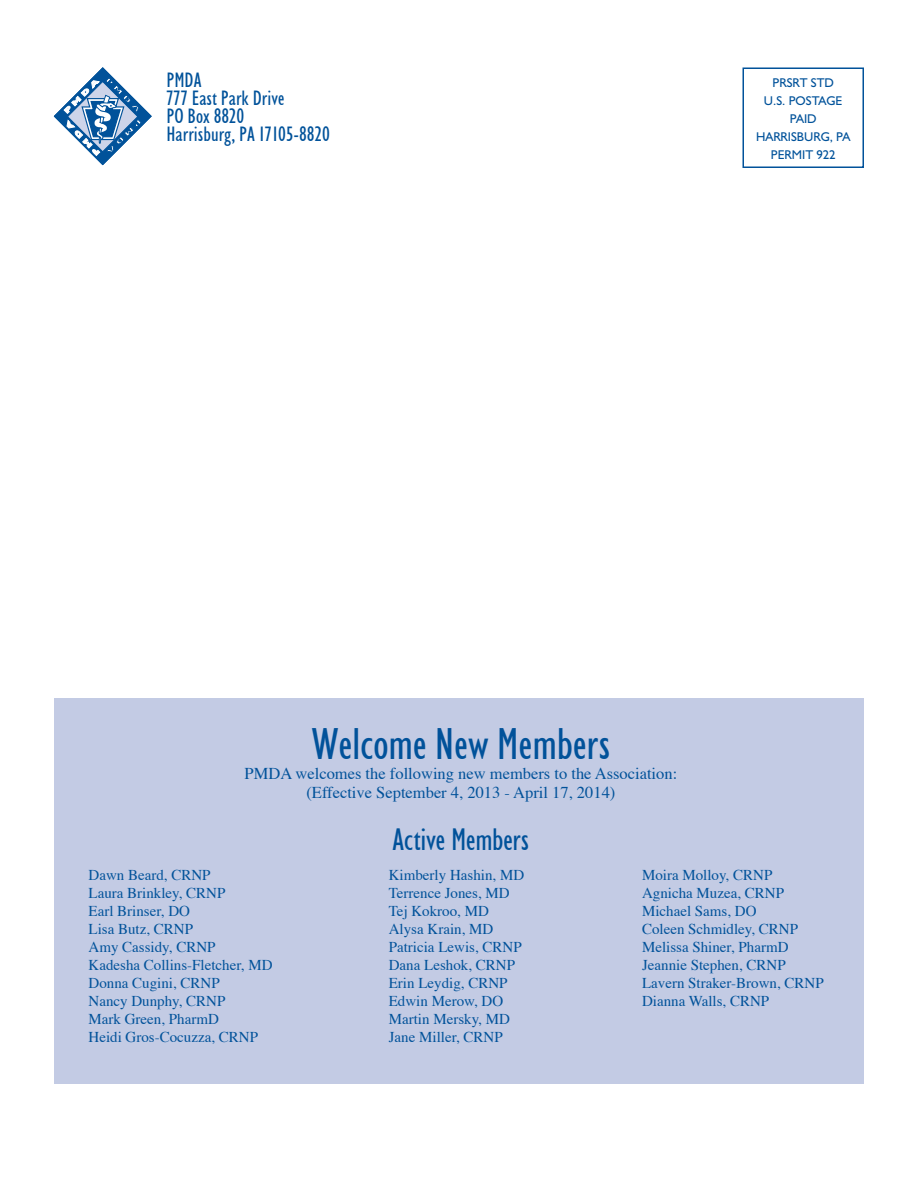
<style>
.page{position:relative;width:918px;height:1188px;background:#fff}
.page>*{position:absolute;margin:0;border:0;box-sizing:border-box;transform-origin:0 0}
.Headline_1{font:condensed 45px "Humanist 521 BT";color:#01529a}
.Subhead_One{font:condensed 31.5px "Humanist 521 BT";letter-spacing:-.005em;color:#01529a}
.t1{font:condensed 21px/18px "Humanist 521 BT";color:#01529a}
.Body_Text{font:16.5px "Times";color:#01529a}
.Body_Text-2{font:15px "Times";color:#01529a}
.t2{font:12.75px/18px "Humanist 521 BT";color:#01529a;text-align:center}
</style>
<div class="page">
<svg style="left:54px;top:68px;width:98px;height:97px"></svg>
<div style="left:742px;top:68px;width:122px;height:100px;border:2px solid #01529a"></div>
<div style="left:54px;top:698px;width:810px;height:386px;background:#c3cbe4"></div>
<h3 class="t1" style="left:166px;top:71px;width:165px">PMDA<br>777 East Park Drive<br>PO Box 8820<br>Harrisburg, PA 17105-8820</h3>
<p class="t2" style="left:756px;top:73px;width:96px">PRSRT STD<br>U.S. POSTAGE<br>PAID<br>HARRISBURG, PA<br>PERMIT 922</p>
<p class="Headline_1" style="left:311px;top:718px;width:301px">Welcome New Members</p>
<p class="Body_Text" style="left:245px;top:763px;width:434px">PMDA welcomes the following new members to the Association:</p>
<p class="Body_Text" style="left:306px;top:783px;width:311px">(Effective September 4, 2013 - April 17, 2014)</p>
<p class="Subhead_One" style="left:393px;top:821px;width:138px">Active Members</p>
<p class="Body_Text-2" style="left:89px;top:866px;width:124px">Dawn Beard, CRNP</p>
<p class="Body_Text-2" style="left:89px;top:884px;width:138px">Laura Brinkley, CRNP</p>
<p class="Body_Text-2" style="left:89px;top:902px;width:103px">Earl Brinser, DO</p>
<p class="Body_Text-2" style="left:89px;top:920px;width:106px">Lisa Butz, CRNP</p>
<p class="Body_Text-2" style="left:89px;top:938px;width:128px">Amy Cassidy, CRNP</p>
<p class="Body_Text-2" style="left:89px;top:956px;width:185px">Kadesha Collins-Fletcher, MD</p>
<p class="Body_Text-2" style="left:89px;top:974px;width:133px">Donna Cugini, CRNP</p>
<p class="Body_Text-2" style="left:89px;top:992px;width:138px">Nancy Dunphy, CRNP</p>
<p class="Body_Text-2" style="left:89px;top:1010px;width:132px">Mark Green, PharmD</p>
<p class="Body_Text-2" style="left:89px;top:1028px;width:171px">Heidi Gros-Cocuzza, CRNP</p>
<p class="Body_Text-2" style="left:389px;top:866px;width:137px">Kimberly Hashin, MD</p>
<p class="Body_Text-2" style="left:389px;top:884px;width:122px">Terrence Jones, MD</p>
<p class="Body_Text-2" style="left:389px;top:902px;width:102px">Tej Kokroo, MD</p>
<p class="Body_Text-2" style="left:389px;top:920px;width:106px">Alysa Krain, MD</p>
<p class="Body_Text-2" style="left:389px;top:938px;width:134px">Patricia Lewis, CRNP</p>
<p class="Body_Text-2" style="left:389px;top:956px;width:128px">Dana Leshok, CRNP</p>
<p class="Body_Text-2" style="left:389px;top:974px;width:120px">Erin Leydig, CRNP</p>
<p class="Body_Text-2" style="left:389px;top:992px;width:116px">Edwin Merow, DO</p>
<p class="Body_Text-2" style="left:389px;top:1010px;width:123px">Martin Mersky, MD</p>
<p class="Body_Text-2" style="left:389px;top:1028px;width:115px">Jane Miller, CRNP</p>
<p class="Body_Text-2" style="left:642px;top:866px;width:132px">Moira Molloy, CRNP</p>
<p class="Body_Text-2" style="left:642px;top:884px;width:144px">Agnicha Muzea, CRNP</p>
<p class="Body_Text-2" style="left:642px;top:902px;width:116px">Michael Sams, DO</p>
<p class="Body_Text-2" style="left:642px;top:920px;width:158px">Coleen Schmidley, CRNP</p>
<p class="Body_Text-2" style="left:642px;top:938px;width:148px">Melissa Shiner, PharmD</p>
<p class="Body_Text-2" style="left:642px;top:956px;width:145px">Jeannie Stephen, CRNP</p>
<p class="Body_Text-2" style="left:642px;top:974px;width:183px">Lavern Straker-Brown, CRNP</p>
<p class="Body_Text-2" style="left:642px;top:992px;width:129px">Dianna Walls, CRNP</p>
</div>
